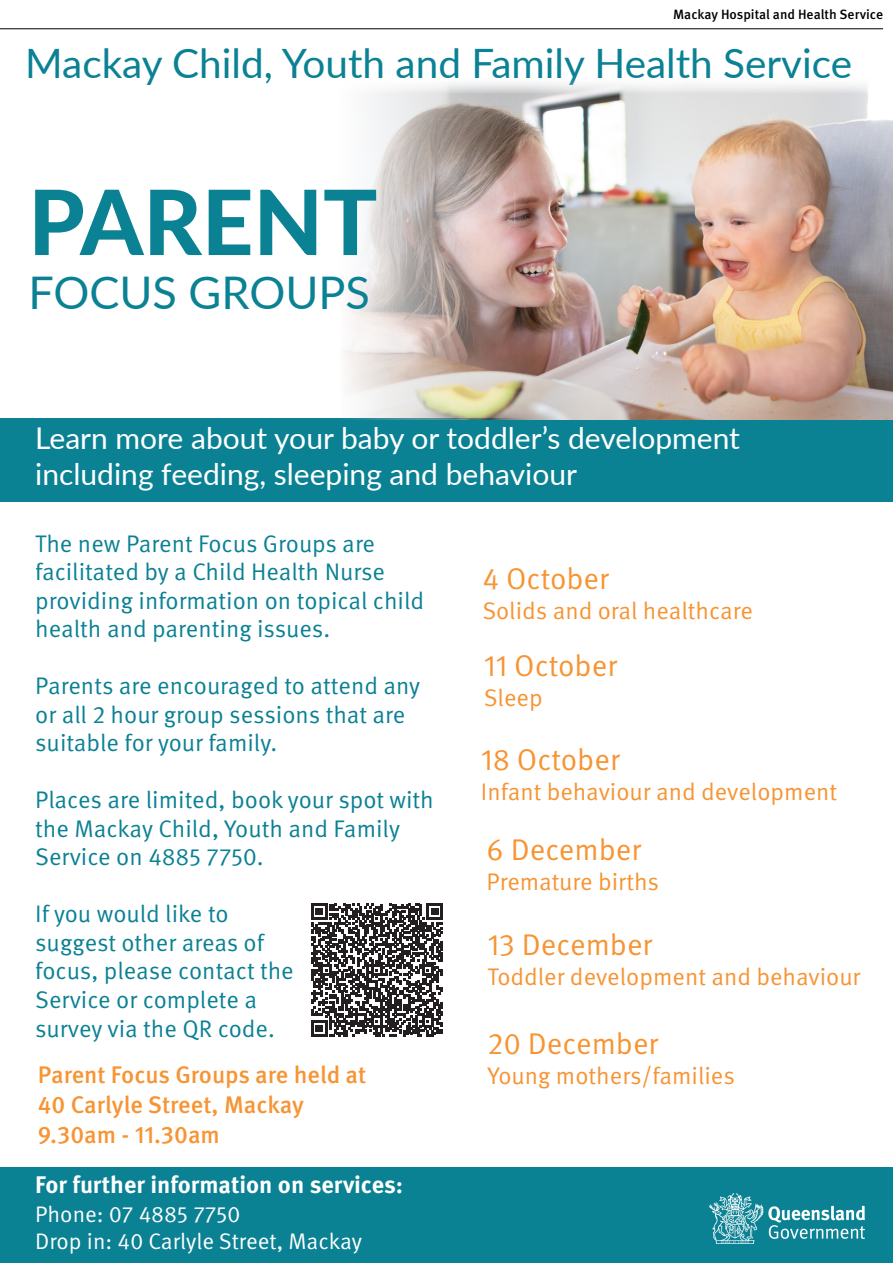
<style>
.page{position:relative;width:893px;height:1263px;background:#fff}
.page>*{position:absolute;margin:0;border:0;box-sizing:border-box;transform-origin:0 0}
.t1{font:800 90px "Lato";color:#0b8194}
.t2{font:45px "Lato";color:#0b8194}
.t3{font:40.5px "Lato";color:#0b8194}
.t4{font:30px/36px "Lato";color:#fff}
.t5{font:30px "Meta OT Norm";color:#f79433}
.t6{font:24px/28.5px "Meta OT Norm";color:#0b8194}
.t7{font:24px "Meta OT Norm";color:#f79433}
.t8{font:500 24px "Meta OT";color:#f79433}
.t9{font:700 24px "Meta OT";color:#fff}
.t10{font:22.5px "Meta OT Norm";color:#fff}
.t11{font:500 13.5px "Meta OT";letter-spacing:-.005em;color:#000}
</style>
<div class="page">
<div style="left:0;top:418px;width:893px;height:84px;background:#0b8294"></div>
<svg style="left:311px;top:904px;width:132px;height:132px"></svg>
<img style="left:345px;top:83px;width:548px;height:336px">
<div style="left:0;top:1167px;width:893px;height:96px;background:#0b8194"></div>
<img style="left:709px;top:1193px;width:155px;height:51px">
<hr style="left:0;top:28px;width:883px;height:1px;background:#000">
<p class="t11" style="left:673px;top:6px;width:211px">Mackay Hospital and Health Service</p>
<p class="t3" style="left:25px;top:35px;width:828px">Mackay Child, Youth and Family Health Service</p>
<p class="t1" style="left:28px;top:155px;width:351px">PARENT</p>
<p class="t2" style="left:28px;top:260px;width:343px">FOCUS GROUPS</p>
<p class="t4" style="left:35px;top:419px;width:706px">Learn more about your baby or toddler’s development including feeding, sleeping and behaviour</p>
<p class="t6" style="left:35px;top:529px;width:390px">The new Parent Focus Groups are facilitated by a Child Health Nurse providing information on topical child health and parenting issues.</p>
<p class="t6" style="left:35px;top:672px;width:387px">Parents are encouraged to attend any or all 2 hour group sessions that are suitable for your family.</p>
<p class="t6" style="left:35px;top:786px;width:400px">Places are limited, book your spot with the Mackay Child, Youth and Family<br>Service on 4885 7750.</p>
<p class="t6" style="left:35px;top:900px;width:260px">If you would like to suggest other areas of focus, please contact the<br>Service or complete a survey via the QR code.</p>
<p class="t5" style="left:482px;top:560px;width:128px">4 October</p>
<p class="t7" style="left:482px;top:596px;width:272px">Solids and oral healthcare</p>
<p class="t5" style="left:484px;top:647px;width:135px">11 October</p>
<p class="t7" style="left:484px;top:683px;width:61px">Sleep</p>
<p class="t5" style="left:481px;top:741px;width:140px">18 October</p>
<p class="t7" style="left:481px;top:777px;width:358px">Infant behaviour and development</p>
<p class="t5" style="left:487px;top:831px;width:156px">6 December</p>
<p class="t7" style="left:487px;top:867px;width:174px">Premature births</p>
<p class="t5" style="left:487px;top:926px;width:166px">13 December</p>
<p class="t7" style="left:487px;top:962px;width:374px">Toddler development and behaviour</p>
<p class="t5" style="left:487px;top:1026px;width:172px">20 December</p>
<p class="t8" style="left:38px;top:1059px;width:330px">Parent Focus Groups are held at</p>
<p class="t7" style="left:487px;top:1061px;width:249px">Young mothers/families</p>
<p class="t8" style="left:38px;top:1089px;width:268px">40 Carlyle Street, Mackay</p>
<p class="t8" style="left:38px;top:1119px;width:184px">9.30am - 11.30am</p>
<p class="t9" style="left:35px;top:1170px;width:369px">For further information on services:</p>
<p class="t10" style="left:35px;top:1200px;width:207px">Phone: 07 4885 7750</p>
<p class="t10" style="left:35px;top:1227px;width:329px">Drop in: 40 Carlyle Street, Mackay</p>
</div>
